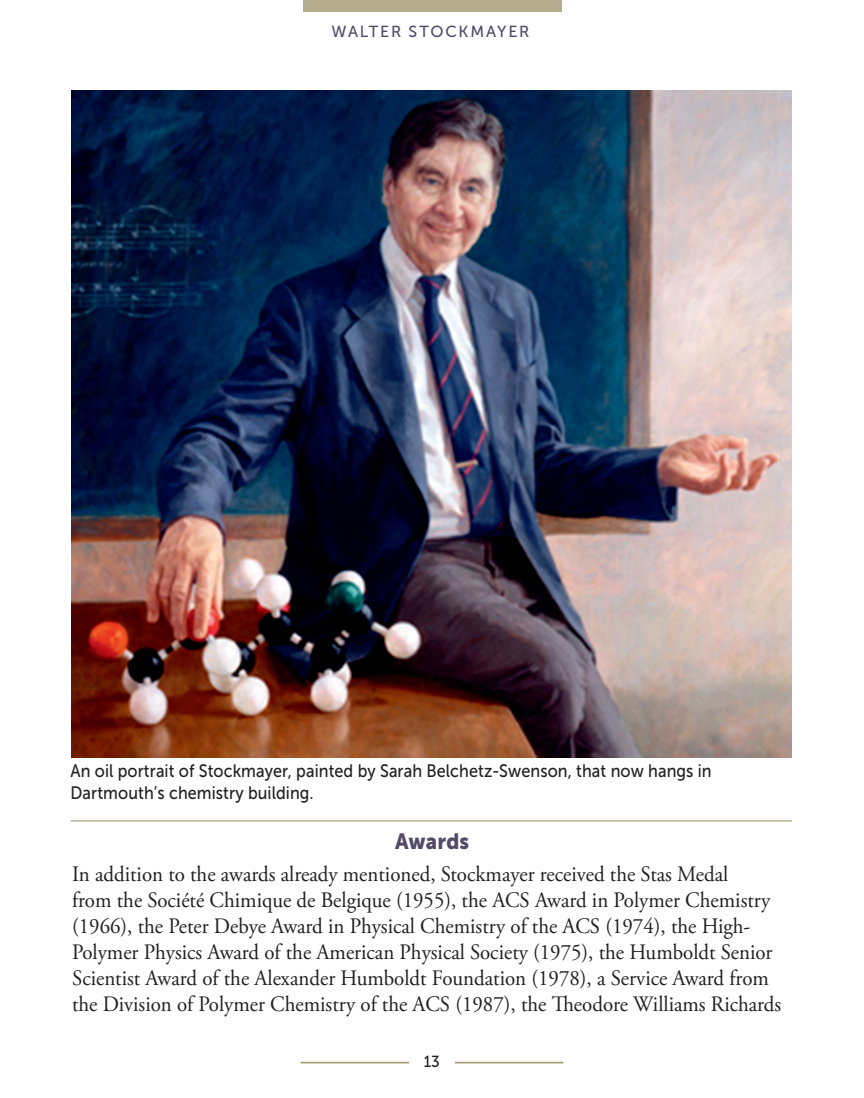
<style>
.page{position:relative;width:864px;height:1098px;background:#fff}
.page>*{position:absolute;margin:0;border:0;box-sizing:border-box;transform-origin:0 0}
.t1{font:22px/26px "Adobe Garamond Pro";color:#231f20;scale:.95 1}
.t2{font:22px "Museo Sans 900";letter-spacing:.005em;color:#534a68;scale:.93 1}
.t3{font:18px/22px "Museo Sans 500";letter-spacing:.005em;color:#231f20;scale:.9 1}
.t4{font:16px "Museo Sans 500";letter-spacing:.11em;color:#534a68}
.t5{font:16px "Museo Sans 500";color:#231f20;scale:.95 1}
</style>
<div class="page">
<hr style="left:301px;top:1062px;width:262px;height:1px;background:#9e936a">
<hr style="left:301px;top:1063px;width:262px;height:1px;background:#9e936a">
<div style="left:409px;top:1055px;width:45px;height:27px;background:#fff"></div>
<div style="left:303px;top:0;width:258px;height:12px;background:#b5ac8e"></div>
<hr style="left:71px;top:821px;width:721px;height:1px;background:#9e936a">
<img style="left:72px;top:90px;width:720px;height:667px">
<p class="t4" style="left:332px;top:23px;width:199px">WALTER STOCKMAYER</p>
<p class="t3" style="left:71px;top:760px;width:714px">An oil portrait of Stockmayer, painted by Sarah Belchetz-Swenson, that now hangs in<br>Dartmouth’s chemistry building.</p>
<p class="t2" style="left:395px;top:829px;width:81px">Awards</p>
<p class="t1" style="left:72px;top:862px;width:748px">In addition to the awards already mentioned, Stockmayer received the Stas Medal<br>from the Société Chimique de Belgique (1955), the ACS Award in Polymer Chemistry (1966), the Peter Debye Award in Physical Chemistry of the ACS (1974), the High-Polymer Physics Award of the American Physical Society (1975), the Humboldt Senior Scientist Award of the Alexander Humboldt Foundation (1978), a Service Award from the Division of Polymer Chemistry of the ACS (1987), the Theodore Williams Richards</p>
<p class="t5" style="left:424px;top:1052px;width:18px">13</p>
</div>
